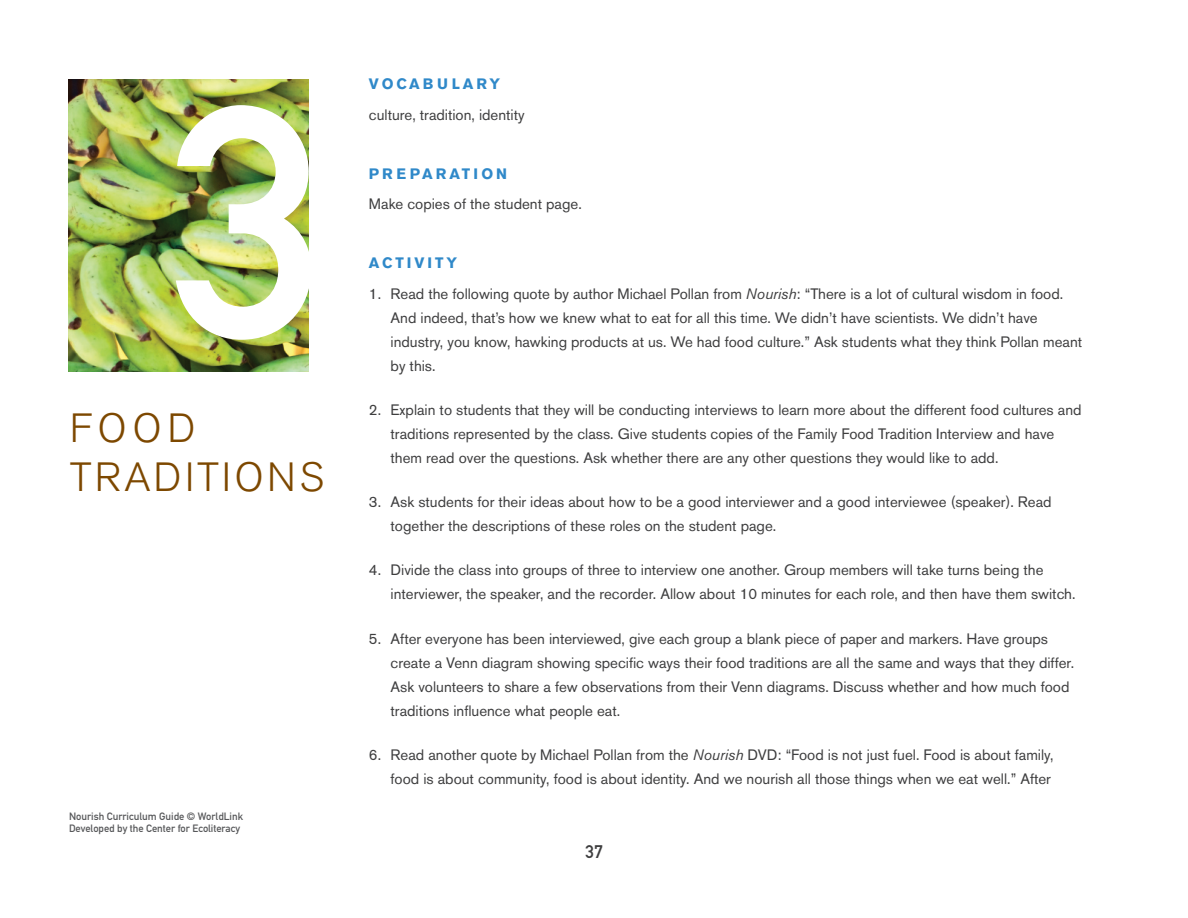
<style>
.page{position:relative;width:1188px;height:918px;background:#fff}
.page>*{position:absolute;margin:0;border:0;box-sizing:border-box;transform-origin:0 0}
.t1{font:324px "DIN Mittelschrift";color:#fff}
.sidebar_chapter_head{font:300 40.5px/49.5px "Akzidenz Grotesk BE";letter-spacing:.09em;color:#7d4800}
.t2{font:18px "DIN Mittelschrift";color:#3e3e3f}
.body_text_-_last_par{font:15px/24px "Akzidenz Grotesk BE";color:#3e3e3f}
.subhead2{font:700 15px "Akzidenz Grotesk BE";letter-spacing:.2em;color:#3089c9}
.t3{font:10.5px/12.6px "DIN Mittelschrift";color:#57585a}
.s1{font-style:italic}
</style>
<div class="page">
<img style="left:69px;top:80px;width:240px;height:292px">
<p class="t1" style="left:172px;top:34px;width:157px">3</p>
<p class="sidebar_chapter_head" style="left:70px;top:404px;width:256px">FOOD<br>TRADITIONS</p>
<p class="t3" style="left:69px;top:810px;width:176px">Nourish Curriculum Guide © WorldLink<br>Developed by the Center for Ecoliteracy</p>
<p class="subhead2" style="left:369px;top:75px;width:133px">VOCABULARY</p>
<p class="body_text_-_last_par" style="left:369px;top:103px;width:157px">culture, tradition, identity</p>
<p class="subhead2" style="left:369px;top:165px;width:140px">PREPARATION</p>
<p class="body_text_-_last_par" style="left:369px;top:192px;width:214px">Make copies of the student page.</p>
<p class="subhead2" style="left:369px;top:254px;width:90px">ACTIVITY</p>
<p class="body_text_-_last_par" style="left:391px;top:281px;width:693px;text-indent:-22px">1. Read the following quote by author Michael Pollan from <span class="s1">Nourish</span>: “There is a lot of cultural wisdom in food.<br>And indeed, that’s how we knew what to eat for all this time. We didn’t have scientists. We didn’t have industry, you know, hawking products at us. We had food culture.” Ask students what they think Pollan meant by this.</p>
<p class="body_text_-_last_par" style="left:391px;top:398px;width:693px;text-indent:-22px">2. Explain to students that they will be conducting interviews to learn more about the different food cultures and traditions represented by the class. Give students copies of the Family Food Tradition Interview and have them read over the questions. Ask whether there are any other questions they would like to add.</p>
<p class="body_text_-_last_par" style="left:391px;top:490px;width:663px;text-indent:-22px">3. Ask students for their ideas about how to be a good interviewer and a good interviewee (speaker). Read together the descriptions of these roles on the student page.</p>
<p class="body_text_-_last_par" style="left:391px;top:558px;width:686px;text-indent:-22px">4. Divide the class into groups of three to interview one another. Group members will take turns being the interviewer, the speaker, and the recorder. Allow about 10 minutes for each role, and then have them switch.</p>
<p class="body_text_-_last_par" style="left:391px;top:626px;width:685px;text-indent:-22px">5. After everyone has been interviewed, give each group a blank piece of paper and markers. Have groups create a Venn diagram showing specific ways their food traditions are all the same and ways that they differ.<br>Ask volunteers to share a few observations from their Venn diagrams. Discuss whether and how much food traditions influence what people eat.</p>
<p class="body_text_-_last_par" style="left:369px;top:743px;width:686px;text-align:right">6. Read another quote by Michael Pollan from the <span class="s1">Nourish</span> DVD: “Food is not just fuel. Food is about family, food is about community, food is about identity. And we nourish all those things when we eat well.” After</p>
<p class="t2" style="left:585px;top:841px;width:19px">37</p>
</div>
